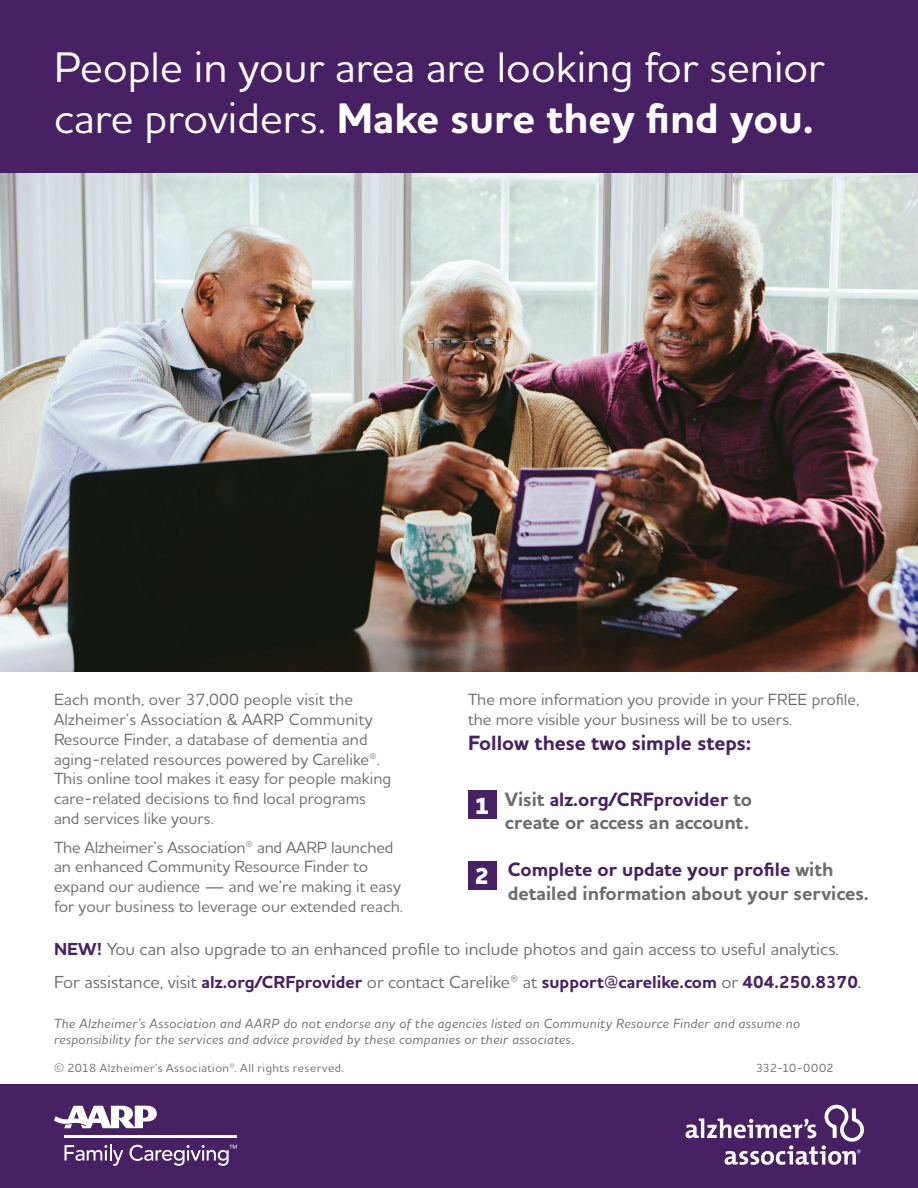
<style>
.page{position:relative;width:918px;height:1188px;background:#fff}
.page>*{position:absolute;margin:0;border:0;box-sizing:border-box;transform-origin:0 0}
.t1{font:500 43.5px/51px "Houschka Alt Pro";color:#fff}
.t2{font:800 23.7px "Houschka Alt Pro";color:#fff}
.t3{font:700 21px "Houschka Alt Pro";color:#472163}
.t4{font:700 19.65px/23.7px "Houschka Alt Pro";color:#6c6d70}
.t5{font:700 17.7px "Houschka Alt Pro";color:#472163}
.t6{font:500 17.7px "Houschka Alt Pro";color:#6c6d70}
.t7{font:500 16.5px/19.8px "Houschka Alt Pro";color:#6c6d70}
.t8{font:italic 500 13.5px/16.2px "Houschka Alt Pro";letter-spacing:.03em;color:#6c6d70}
.t9{font:500 12px "Houschka Alt Pro";letter-spacing:.04em;color:#6c6d70}
.t10{font:500 12px "Houschka Alt Pro";letter-spacing:.005em;color:#6c6d70}
.s1{font-weight:700}
.s2{color:#472163}
.s3{font-weight:700;color:#472163}
.s4{font-weight:500;color:#6c6d70}
.s5{font-weight:500;color:#231f20}
</style>
<div class="page">
<div style="left:468px;top:791px;width:28px;height:28px;background:#472163"></div>
<div style="left:468px;top:861px;width:28px;height:29px;background:#472163"></div>
<div style="left:0;top:1084px;width:918px;height:104px;background:#472163"></div>
<img style="left:0;top:173px;width:918px;height:499px">
<div style="left:0;top:0;width:918px;height:173px;background:#472163"></div>
<svg style="left:54px;top:1106px;width:103px;height:22px"></svg>
<hr style="left:64px;top:1136px;width:173px;height:2px;background:#fff">
<svg style="left:65px;top:1144px;width:58px;height:22px"></svg>
<svg style="left:130px;top:1145px;width:107px;height:21px"></svg>
<svg style="left:686px;top:1105px;width:178px;height:60px"></svg>
<p class="t1" style="left:54px;top:40px;width:772px">People in your area are looking for senior care providers. <span class="s1">Make sure they find you.</span></p>
<p class="t7" style="left:54px;top:689px;width:339px">Each month, over 37,000 people visit the Alzheimer’s Association &amp; AARP Community Resource Finder, a database of dementia and aging-related resources powered by Carelike®.<br>This online tool makes it easy for people making care-related decisions to find local programs and services like yours.</p>
<p class="t7" style="left:54px;top:837px;width:351px">The Alzheimer’s Association® and AARP launched an enhanced Community Resource Finder to expand our audience — and we’re making it easy for your business to leverage our extended reach.</p>
<p class="t7" style="left:468px;top:689px;width:393px">The more information you provide in your FREE profile, the more visible your business will be to users.</p>
<p class="t3" style="left:468px;top:729px;width:285px">Follow these two simple steps:</p>
<p class="t2" style="left:475px;top:790px;width:16px">1</p>
<p class="t2" style="left:475px;top:861px;width:16px">2</p>
<p class="t4" style="left:505px;top:787px;width:249px">Visit <span class="s2">alz.org/CRFprovider</span> to create or access an account.</p>
<p class="t4" style="left:508px;top:858px;width:363px"><span class="s2">Complete or update your profile</span> with detailed information about your services.</p>
<p class="t6" style="left:54px;top:938px;width:786px"><span class="s3">NEW!</span> You can also upgrade to an enhanced profile to include photos and gain access to useful analytics.</p>
<p class="t5" style="left:54px;top:970px;width:809px"><span class="s4">For assistance, visit</span> alz.org/CRFprovider <span class="s4">or contact Carelike® at</span> support@carelike.com <span class="s4">or</span> 404.250.8370<span class="s5">.</span></p>
<p class="t8" style="left:54px;top:1015px;width:748px">The Alzheimer’s Association and AARP do not endorse any of the agencies listed on Community Resource Finder and assume no responsibility for the services and advice provided by these companies or their associates.</p>
<p class="t9" style="left:54px;top:1060px;width:291px">© 2018 Alzheimer’s Association®. All rights reserved.</p>
<p class="t10" style="left:756px;top:1060px;width:79px">332-10-0002</p>
</div>
